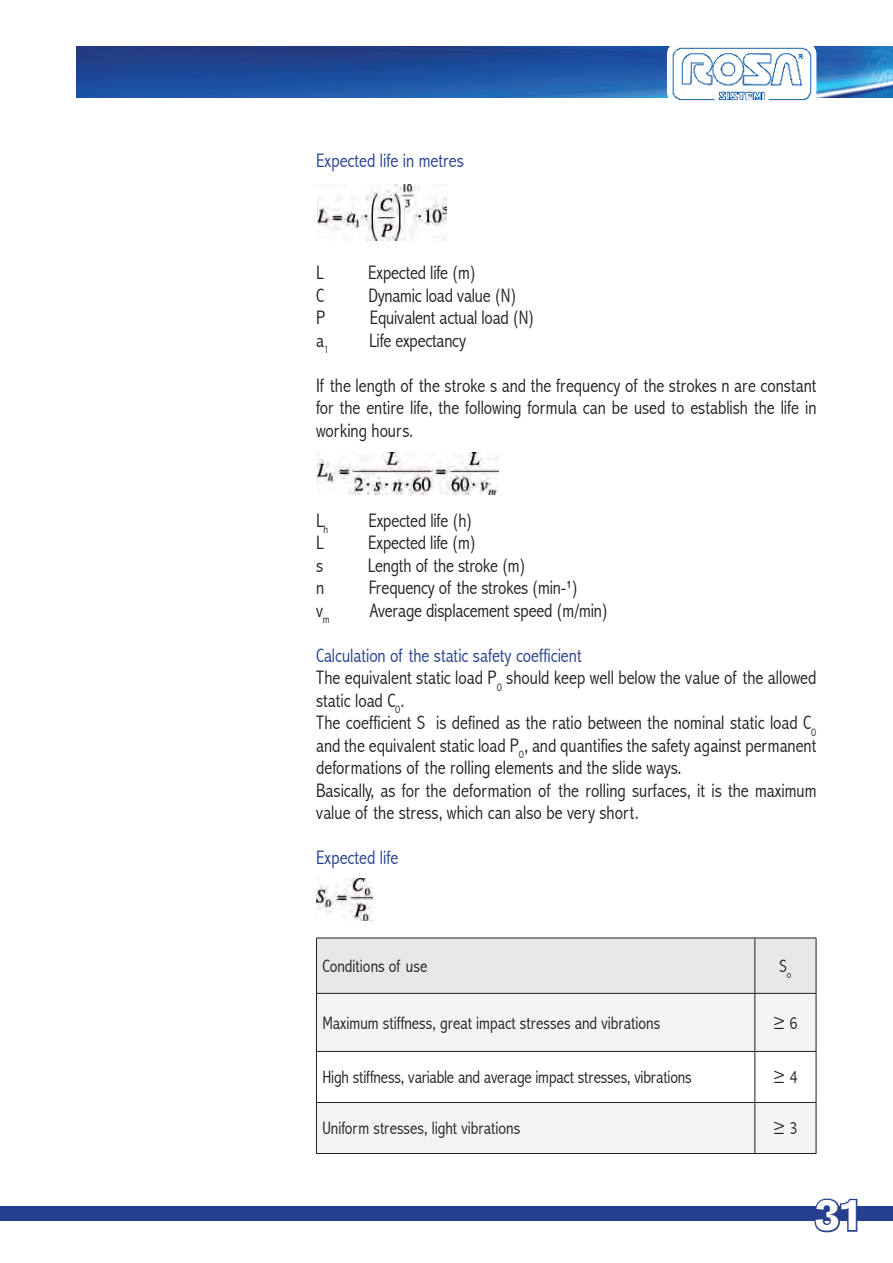
<style>
.page{position:relative;width:893px;height:1263px;background:#fff}
.page>*{position:absolute;margin:0;border:0;box-sizing:border-box;transform-origin:0 0}
.t1{font:700 43.5px "Ad Grotesk SB";color:#fff}
.t2{font:300 condensed 19.5px/22.5px "Abadi";color:#231f20;text-align:justify}
.t3{font:300 condensed 19.5px "Abadi";color:#253f8e}
.t4{font:300 condensed 18px "Abadi";color:#231f20}
</style>
<div class="page">
<div style="left:0;top:1205px;width:893px;height:15px;background:#253f8e"></div>
<svg style="left:813px;top:1198px;width:46px;height:35px"></svg>
<img style="left:77px;top:46px;width:816px;height:52px">
<div style="left:667px;top:43px;width:149px;height:61px;background:#fff;border-radius:11px"></div>
<img style="left:672px;top:47px;width:140px;height:53px">
<div style="left:317px;top:938px;width:499px;height:55px;background:#e6e7e9"></div>
<svg style="left:317px;top:994px;width:499px;height:159px;fill:#f2f3f4"></svg>
<hr style="left:316px;top:938px;width:1px;height:55px;background:#231f20">
<hr style="left:316px;top:937px;width:439px;height:1px;background:#231f20">
<hr style="left:755px;top:937px;width:61px;height:1px;background:#231f20">
<hr style="left:754px;top:938px;width:1px;height:55px;background:#231f20">
<hr style="left:816px;top:938px;width:1px;height:55px;background:#231f20">
<hr style="left:316px;top:993px;width:439px;height:1px;background:#231f20">
<hr style="left:755px;top:993px;width:61px;height:1px;background:#231f20">
<hr style="left:316px;top:994px;width:1px;height:57px;background:#231f20">
<hr style="left:754px;top:994px;width:1px;height:57px;background:#231f20">
<hr style="left:816px;top:994px;width:1px;height:57px;background:#231f20">
<hr style="left:316px;top:1051px;width:439px;height:1px;background:#231f20">
<hr style="left:316px;top:1052px;width:1px;height:50px;background:#231f20">
<hr style="left:755px;top:1051px;width:61px;height:1px;background:#231f20">
<hr style="left:754px;top:1052px;width:1px;height:50px;background:#231f20">
<hr style="left:816px;top:1052px;width:1px;height:50px;background:#231f20">
<hr style="left:316px;top:1102px;width:439px;height:1px;background:#231f20">
<hr style="left:316px;top:1103px;width:1px;height:50px;background:#231f20">
<hr style="left:755px;top:1102px;width:61px;height:1px;background:#231f20">
<hr style="left:754px;top:1103px;width:1px;height:50px;background:#231f20">
<hr style="left:816px;top:1103px;width:1px;height:50px;background:#231f20">
<hr style="left:316px;top:1153px;width:439px;height:1px;background:#231f20">
<hr style="left:755px;top:1153px;width:61px;height:1px;background:#231f20">
<img style="left:317px;top:185px;width:129px;height:55px">
<img style="left:317px;top:453px;width:181px;height:41px">
<img style="left:316px;top:879px;width:57px;height:41px">
<p class="t3" style="left:316px;top:149px;width:149px">Expected life in metres</p>
<p class="t2" style="left:316px;top:261px;width:9px">L</p>
<p class="t2" style="left:368px;top:261px;width:109px">Expected life (m)</p>
<p class="t2" style="left:316px;top:284px;width:9px">C</p>
<p class="t2" style="left:368px;top:284px;width:150px">Dynamic load value (N)</p>
<p class="t2" style="left:316px;top:306px;width:11px">P</p>
<p class="t2" style="left:370px;top:306px;width:166px">Equivalent actual load (N)</p>
<p class="t2" style="left:316px;top:329px;width:14px">a<sub>1</sub></p>
<p class="t2" style="left:369px;top:329px;width:98px">Life expectancy</p>
<p class="t2" style="left:316px;top:374px;width:502px">If the length of the stroke s and the frequency of the strokes n are constant for the entire life, the following formula can be used to establish the life in working hours.</p>
<p class="t2" style="left:316px;top:509px;width:14px">L<sub>h</sub></p>
<p class="t2" style="left:368px;top:509px;width:105px">Expected life (h)</p>
<p class="t2" style="left:316px;top:531px;width:9px">L</p>
<p class="t2" style="left:368px;top:531px;width:109px">Expected life (m)</p>
<p class="t2" style="left:316px;top:554px;width:9px">s</p>
<p class="t2" style="left:368px;top:554px;width:159px">Length of the stroke (m)</p>
<p class="t2" style="left:316px;top:576px;width:10px">n</p>
<p class="t2" style="left:369px;top:576px;width:211px">Frequency of the strokes (min-¹)</p>
<p class="t2" style="left:316px;top:599px;width:15px">v<sub>m</sub></p>
<p class="t2" style="left:370px;top:599px;width:240px">Average displacement speed (m/min)</p>
<p class="t3" style="left:316px;top:644px;width:267px">Calculation of the static safety coefficient</p>
<p class="t2" style="left:316px;top:666px;width:502px">The equivalent static load P<sub>0</sub> should keep well below the value of the allowed static load C<sub>0</sub>.</p>
<p class="t2" style="left:316px;top:711px;width:502px">The coefficient S is defined as the ratio between the nominal static load C<sub>0 </sub>and the equivalent static load P<sub>0</sub>, and quantifies the safety against permanent deformations of the rolling elements and the slide ways.</p>
<p class="t2" style="left:316px;top:779px;width:502px">Basically, as for the deformation of the rolling surfaces, it is the maximum value of the stress, which can also be very short.</p>
<p class="t3" style="left:316px;top:846px;width:84px">Expected life</p>
<p class="t4" style="left:322px;top:955px;width:106px">Conditions of use</p>
<p class="t4" style="left:779px;top:955px;width:13px">S<sub>o</sub></p>
<p class="t4" style="left:322px;top:1012px;width:339px">Maximum stiffness, great impact stresses and vibrations</p>
<p class="t4" style="left:773px;top:1012px;width:26px">≥6</p>
<p class="t4" style="left:322px;top:1067px;width:371px">High stiffness, variable and average impact stresses, vibrations</p>
<p class="t4" style="left:773px;top:1067px;width:26px">≥4</p>
<p class="t4" style="left:322px;top:1118px;width:199px">Uniform stresses, light vibrations</p>
<p class="t4" style="left:773px;top:1118px;width:26px">≥3</p>
<h1 class="t1" style="left:815px;top:1188px;width:50px">31</h1>
</div>
